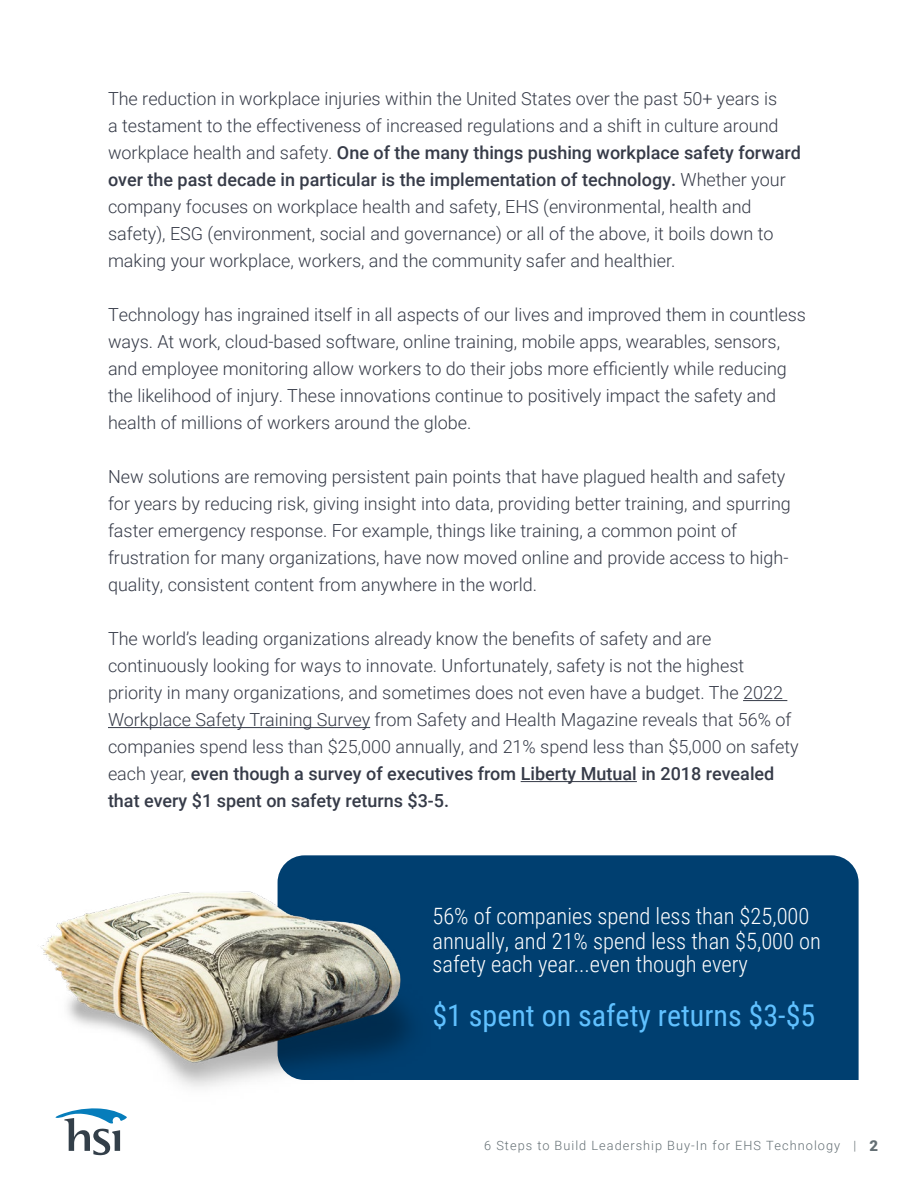
<style>
.page{position:relative;width:918px;height:1188px;background:#fff}
.page>*{position:absolute;margin:0;border:0;box-sizing:border-box;transform-origin:0 0}
.t1{font:30px "Roboto Condensed";color:#60c1ff}
.t2{font:300 22.5px/25.5px "Roboto Condensed";color:#fff}
.t3{font:300 18px/27px "Roboto";color:#363b48}
.t4{font:300 12.75px "Roboto";letter-spacing:.08em;color:#646f74}
.s1{font-weight:500}
.s2{font-weight:900;font-size:15px}
</style>
<div class="page">
<svg style="left:55px;top:1108px;width:72px;height:47px"></svg>
<hr style="left:743px;top:700px;width:44px;height:1px;background:#363b48">
<hr style="left:108px;top:727px;width:262px;height:1px;background:#363b48">
<hr style="left:521px;top:781px;width:116px;height:1px;background:#363b48">
<div style="left:431px;top:855px;width:428px;height:225px;background:#003f70"></div>
<img style="left:40px;top:855px;width:391px;height:232px">
<p class="t3" style="left:108px;top:85px;width:695px">The reduction in workplace injuries within the United States over the past 50+ years is<br>a testament to the effectiveness of increased regulations and a shift in culture around workplace health and safety. <span class="s1">One of the many things pushing workplace safety forward over the past decade in particular is the implementation of technology.</span> Whether your company focuses on workplace health and safety, EHS (environmental, health and safety), ESG (environment, social and governance) or all of the above, it boils down to making your workplace, workers, and the community safer and healthier.</p>
<p class="t3" style="left:108px;top:301px;width:700px">Technology has ingrained itself in all aspects of our lives and improved them in countless ways. At work, cloud-based software, online training, mobile apps, wearables, sensors, and employee monitoring allow workers to do their jobs more efficiently while reducing the likelihood of injury. These innovations continue to positively impact the safety and health of millions of workers around the globe.</p>
<p class="t3" style="left:108px;top:463px;width:684px">New solutions are removing persistent pain points that have plagued health and safety for years by reducing risk, giving insight into data, providing better training, and spurring faster emergency response. For example, things like training, a common point of frustration for many organizations, have now moved online and provide access to high&shy;quality, consistent content from anywhere in the world.</p>
<p class="t3" style="left:108px;top:625px;width:692px">The world’s leading organizations already know the benefits of safety and are continuously looking for ways to innovate. Unfortunately, safety is not the highest priority in many organizations, and sometimes does not even have a budget. The 2022<br>Workplace Safety Training Survey from Safety and Health Magazine reveals that 56% of companies spend less than $25,000 annually, and 21% spend less than $5,000 on safety each year, <span class="s1">even though a survey of executives from Liberty Mutual in 2018 revealed that every $1 spent on safety returns $3-5.</span></p>
<p class="t2" style="left:432px;top:902px;width:390px">56% of companies spend less than $25,000 annually, and 21% spend less than $5,000 on</p>
<p class="t2" style="left:432px;top:950px;width:317px">safety each year...even though every</p>
<h1 class="t1" style="left:432px;top:994px;width:384px">$1 spent on safety returns $3-$5</h1>
<p class="t4" style="left:484px;top:1136px;width:395px">6 Steps to Build Leadership Buy-In for EHS Technology | <span class="s2">2</span></p>
</div>
